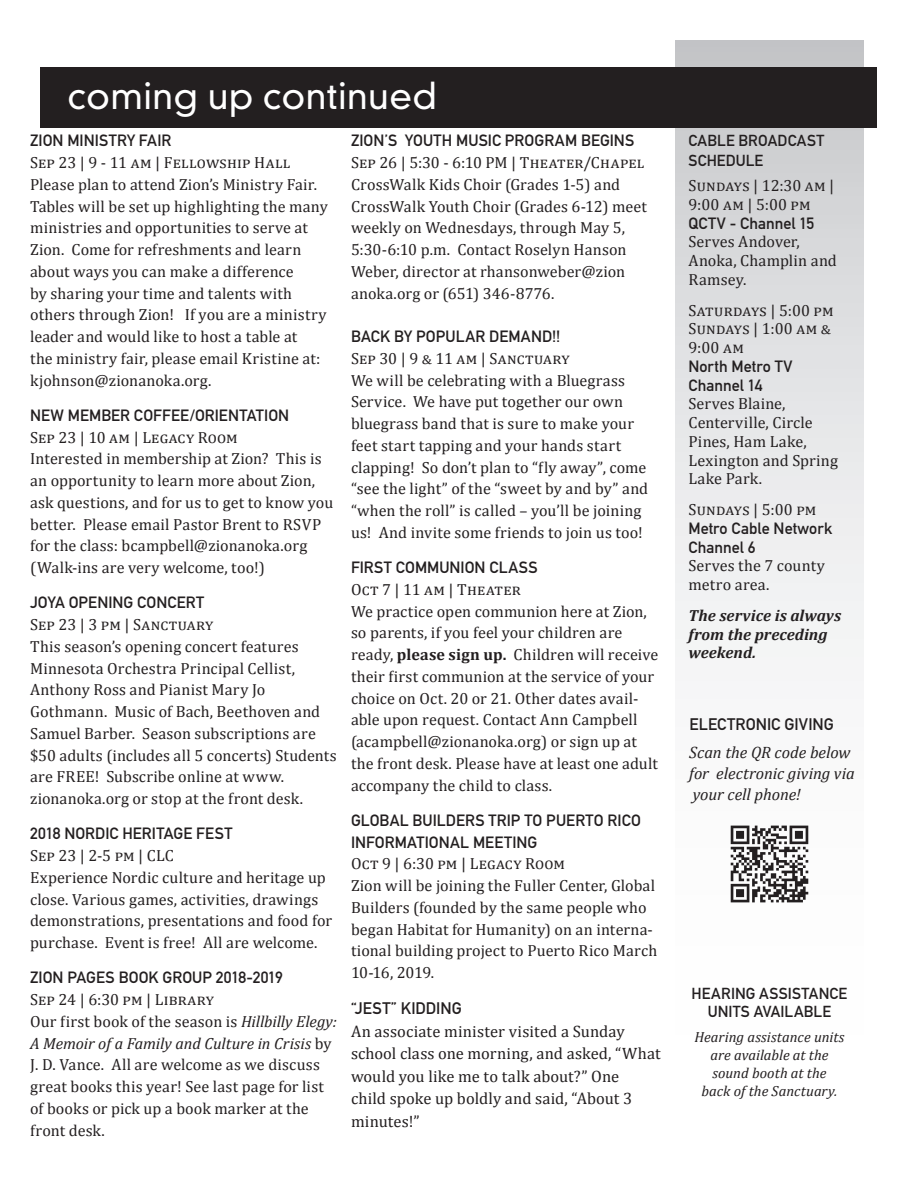
<style>
.page{position:relative;width:918px;height:1188px;background:#fff}
.page>*{position:absolute;margin:0;border:0;box-sizing:border-box;transform-origin:0 0}
.Section_Headers_-_Wh{font:300 36px "DIN Neuzeit Grotesk Std";letter-spacing:.01em;color:#fff}
.Body_Copy_-_General{font:16.5px/22.5px "Cambria";letter-spacing:.005em;color:#231f20}
.Side_Column_Copy___P{font:italic 16.5px "Cambria";letter-spacing:-.005em;color:#231f20}
.Side_Column_Header{font:16.5px "DIN Mittelschrift Std";letter-spacing:.005em;color:#231f20}
.SubHeader_-_All_Caps{font:16.5px "DIN Mittelschrift Std";color:#231f20}
.Body_Copy_-_General-2{font:16.2px/21.8px "Cambria";letter-spacing:.01em;color:#231f20}
.SubHeader_-_All_Caps-2{font:16.2px/21.8px "Cambria";letter-spacing:.005em;color:#231f20}
.SubHeader_-_All_Caps-3{font:16.2px "DIN Mittelschrift Std";color:#231f20}
.Dates_and_Location_L{font:16.2px/18.8px "Cambria";letter-spacing:.015em;color:#231f20}
.Side_Column_Copy___P-2{font:16.2px/18.8px "Cambria";letter-spacing:.01em;color:#231f20}
.Side_Column_Copy___P-3{font:italic 700 16.2px/18.8px "Cambria";letter-spacing:.005em;color:#231f20}
.Body_Copy_-_General-3{font:16.2px "DIN Mittelschrift Std";letter-spacing:.005em;color:#231f20}
.Side_Column_Copy___P-4{font:16.2px/18.8px "DIN Mittelschrift Std";color:#231f20}
.Dates_and_Location_L-2{font:16.2px "Cambria";letter-spacing:.055em;color:#231f20}
.Dates_and_Location_L-3{font:16.2px/18.8px "DIN Mittelschrift Std";color:#231f20}
.Dates_and_Location_L-4{font:16.2px "Cambria";letter-spacing:.05em;color:#231f20}
.Side_Column_Header-2{font:15.75px/19.5px "DIN Mittelschrift Std";letter-spacing:.01em;color:#231f20}
.Side_Column_Copy___P-5{font:italic 14.7px/18px "Cambria";color:#231f20;text-align:center}
.s1{font-weight:700}
.s2{font-style:italic}
.s3{font-family:"DIN Mittelschrift Std"}
</style>
<div class="page">
<div style="left:675px;top:40px;width:189px;height:1148px;background:linear-gradient(to bottom,#d0d2d4,#fff)"></div>
<div style="left:40px;top:68px;width:838px;height:60px;background:#231f20"></div>
<img style="left:721px;top:815px;width:97px;height:98px">
<p class="Section_Headers_-_Wh" style="left:68px;top:75px;width:371px">coming up continued</p>
<p class="SubHeader_-_All_Caps-3" style="left:351px;top:131px;width:285px">ZION’S YOUTH MUSIC PROGRAM BEGINS</p>
<p class="Dates_and_Location_L" style="left:351px;top:153px;width:295px">Sep 26 | 5:30 - 6:10 PM | Theater/Chapel</p>
<p class="SubHeader_-_All_Caps-2" style="left:351px;top:174px;width:298px">CrossWalk Kids Choir (Grades 1-5) and CrossWalk Youth Choir (Grades 6-12) meet weekly on Wednesdays, through May 5, 5:30-6:10 p.m. Contact Roselyn Hanson Weber, director at rhansonweber@zion anoka.org or (651) 346-8776.</p>
<p class="SubHeader_-_All_Caps-3" style="left:351px;top:327px;width:211px">BACK BY POPULAR DEMAND!!</p>
<p class="Dates_and_Location_L-2" style="left:351px;top:349px;width:220px">Sep 30 | 9 &amp; 11 am | Sanctuary</p>
<p class="Body_Copy_-_General-2" style="left:351px;top:369px;width:299px">We will be celebrating with a Bluegrass Service. We have put together our own bluegrass band that is sure to make your feet start tapping and your hands start clapping! So don’t plan to “fly away”, come “see the light” of the “sweet by and by” and “when the roll” is called – you’ll be joining us! And invite some friends to join us too!</p>
<p class="SubHeader_-_All_Caps-3" style="left:351px;top:558px;width:188px">FIRST COMMUNION CLASS</p>
<p class="Dates_and_Location_L" style="left:351px;top:580px;width:169px">Oct 7 | 11 am | Theater</p>
<p class="SubHeader_-_All_Caps-2" style="left:351px;top:600px;width:309px">We practice open communion here at Zion, so parents, if you feel your children are ready, <span class="s1">please sign up.</span> Children will receive their first communion at the service of your choice on Oct. 20 or 21. Other dates avail&shy;able upon request. Contact Ann Campbell (acampbell@zionanoka.org) or sign up at the front desk. Please have at least one adult accompany the child to class.</p>
<p class="Body_Copy_-_General-3" style="left:351px;top:811px;width:291px">GLOBAL BUILDERS TRIP TO PUERTO RICO</p>
<p class="SubHeader_-_All_Caps-3" style="left:351px;top:833px;width:188px">INFORMATIONAL MEETING</p>
<p class="Body_Copy_-_General-2" style="left:351px;top:853px;width:216px">Oct 9 | 6:30 pm | Legacy Room</p>
<p class="Body_Copy_-_General-2" style="left:351px;top:875px;width:308px">Zion will be joining the Fuller Center, Global Builders (founded by the same people who began Habitat for Humanity) on an interna&shy;tional building project to Puerto Rico March 10-16, 2019.</p>
<p class="SubHeader_-_All_Caps" style="left:351px;top:999px;width:112px">“JEST” KIDDING</p>
<p class="Body_Copy_-_General" style="left:351px;top:1020px;width:311px">An associate minister visited a Sunday school class one morning, and asked, “What would you like me to talk about?” One<br>child spoke up boldly and said, “About 3 minutes!”</p>
<p class="SubHeader_-_All_Caps-3" style="left:30px;top:131px;width:143px">ZION MINISTRY FAIR</p>
<p class="Dates_and_Location_L" style="left:30px;top:153px;width:262px">Sep 23 | 9 - 11 am | Fellowship Hall</p>
<p class="Body_Copy_-_General-2" style="left:30px;top:174px;width:299px">Please plan to attend Zion’s Ministry Fair.<br>Tables will be set up highlighting the many ministries and opportunities to serve at Zion. Come for refreshments and learn about ways you can make a difference<br>by sharing your time and talents with others through Zion! If you are a ministry leader and would like to host a table at<br>the ministry fair, please email Kristine at: kjohnson@zionanoka.org.</p>
<p class="SubHeader_-_All_Caps-3" style="left:30px;top:406px;width:261px">NEW MEMBER COFFEE/ORIENTATION</p>
<p class="Dates_and_Location_L" style="left:30px;top:428px;width:209px">Sep 23 | 10 am | Legacy Room</p>
<p class="SubHeader_-_All_Caps-2" style="left:30px;top:448px;width:305px">Interested in membership at Zion? This is an opportunity to learn more about Zion, ask questions, and for us to get to know you better. Please email Pastor Brent to RSVP for the class: bcampbell@zionanoka.org (Walk-ins are very welcome, too!)</p>
<p class="SubHeader_-_All_Caps-3" style="left:30px;top:593px;width:175px">JOYA OPENING CONCERT</p>
<p class="Dates_and_Location_L-4" style="left:30px;top:615px;width:185px">Sep 23 | 3 pm | Sanctuary</p>
<p class="Body_Copy_-_General-2" style="left:30px;top:636px;width:308px">This season’s opening concert features Minnesota Orchestra Principal Cellist, Anthony Ross and Pianist Mary Jo Gothmann. Music of Bach, Beethoven and Samuel Barber. Season subscriptions are $50 adults (includes all 5 concerts) Students are FREE! Subscribe online at www. zionanoka.org or stop at the front desk.</p>
<p class="SubHeader_-_All_Caps-3" style="left:30px;top:824px;width:204px">2018 NORDIC HERITAGE FEST</p>
<p class="Dates_and_Location_L" style="left:30px;top:846px;width:145px">Sep 23 | 2-5 pm | CLC</p>
<p class="Body_Copy_-_General-2" style="left:30px;top:867px;width:304px">Experience Nordic culture and heritage up close. Various games, activities, drawings demonstrations, presentations and food for purchase. Event is free! All are welcome.</p>
<p class="SubHeader_-_All_Caps-3" style="left:30px;top:968px;width:254px">ZION PAGES BOOK GROUP 2018-2019</p>
<p class="SubHeader_-_All_Caps-2" style="left:30px;top:989px;width:185px">Sep 24 | 6:30 pm | Library</p>
<p class="Body_Copy_-_General-2" style="left:30px;top:1011px;width:308px">Our first book of the season is <span class="s2">Hillbilly Elegy:<br>A Memoir of a Family and Culture in Crisis</span> by J. D. Vance. All are welcome as we discuss great books this year! See last page for list of books or pick up a book marker at the front desk.</p>
<p class="Side_Column_Header-2" style="left:688px;top:131px;width:137px">CABLE BROADCAST<br>SCHEDULE</p>
<p class="Dates_and_Location_L" style="left:688px;top:176px;width:147px">Sundays | 12:30 am |<br>9:00 am | 5:00 pm</p>
<p class="Side_Column_Copy___P-2" style="left:688px;top:214px;width:150px"><span class="s3">QCTV - Channel 15<br></span>Serves Andover,<br>Anoka, Champlin and<br>Ramsey.</p>
<p class="Dates_and_Location_L" style="left:688px;top:301px;width:147px">Saturdays | 5:00 pm</p>
<p class="Dates_and_Location_L" style="left:688px;top:319px;width:144px">Sundays | 1:00 am &amp;<br>9:00 am</p>
<p class="Dates_and_Location_L-3" style="left:688px;top:357px;width:106px">North Metro TV<br>Channel 14</p>
<p class="Side_Column_Copy___P-2" style="left:688px;top:394px;width:151px">Serves Blaine,<br>Centerville, Circle<br>Pines, Ham Lake,<br>Lexington and Spring<br>Lake Park.</p>
<p class="Dates_and_Location_L" style="left:688px;top:500px;width:129px">Sundays | 5:00 pm</p>
<p class="Side_Column_Copy___P-4" style="left:688px;top:519px;width:145px">Metro Cable Network<br>Channel 6</p>
<p class="Side_Column_Copy___P-2" style="left:688px;top:556px;width:138px">Serves the 7 county metro area.</p>
<p class="Side_Column_Copy___P-3" style="left:688px;top:606px;width:154px">The service is always from the preceding weekend.</p>
<p class="Side_Column_Header" style="left:690px;top:715px;width:146px">ELECTRONIC GIVING</p>
<p class="Side_Column_Copy___P" style="left:689px;top:741px;width:163px">Scan the QR code below</p>
<p class="Side_Column_Copy___P" style="left:689px;top:762px;width:167px">for electronic giving via</p>
<p class="Side_Column_Copy___P" style="left:693px;top:783px;width:109px">your cell phone!</p>
<p class="Side_Column_Header-2" style="left:692px;top:985px;width:157px;line-height:18px;text-align:center">HEARING ASSISTANCE<br>UNITS AVAILABLE</p>
<p class="Side_Column_Copy___P-5" style="left:694px;top:1027px;width:152px">Hearing assistance units are available at the</p>
<p class="Side_Column_Copy___P-5" style="left:712px;top:1063px;width:116px">sound booth at the</p>
<p class="Side_Column_Copy___P-5" style="left:702px;top:1081px;width:137px">back of the Sanctuary.</p>
</div>
